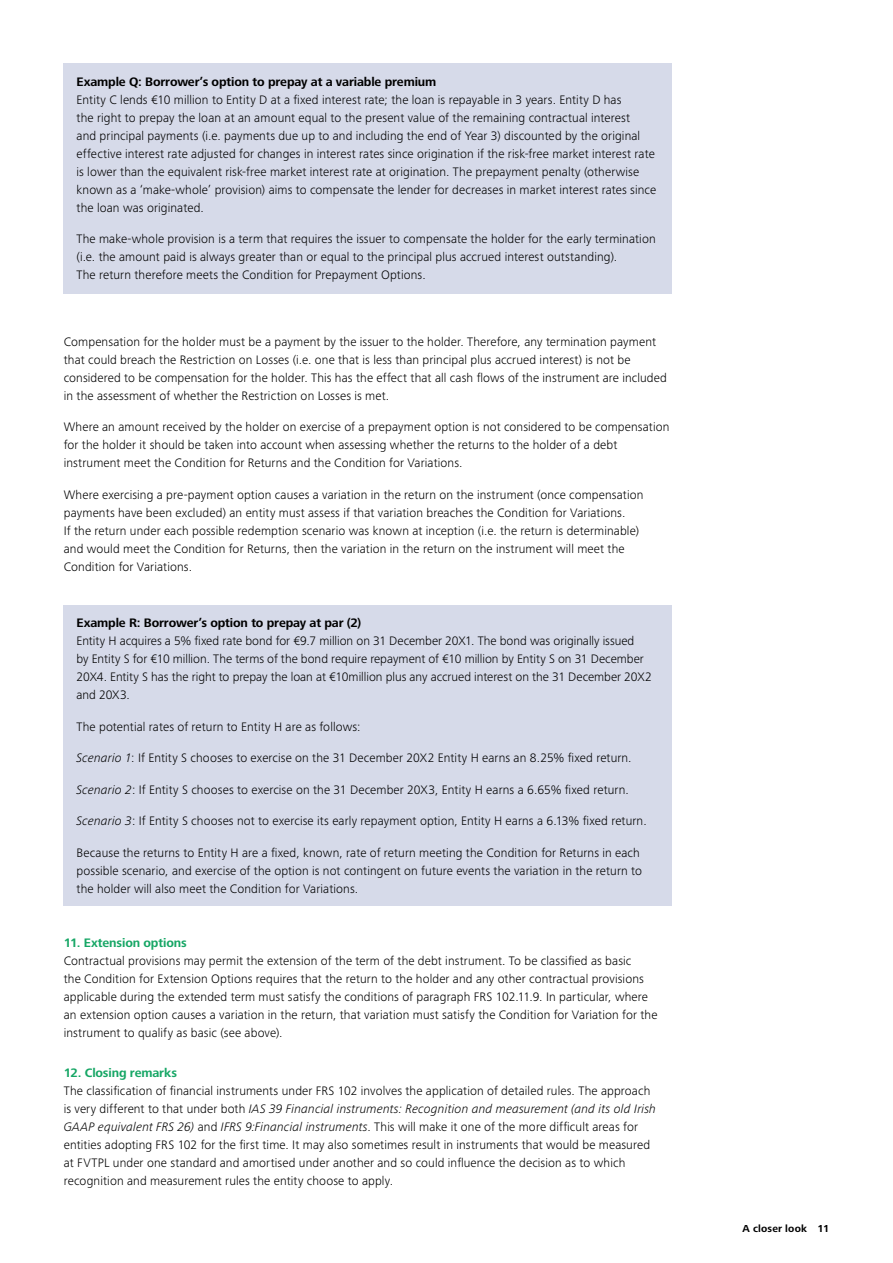
<style>
.page{position:relative;width:893px;height:1263px;background:#fff}
.page>*{position:absolute;margin:0;border:0;box-sizing:border-box;transform-origin:0 0}
.t1{font:300 12.75px/18px "Frutiger Next Pro";letter-spacing:.01em;color:#000}
.t2{font:700 12.75px "Frutiger Next Pro";letter-spacing:-.01em;color:#000}
.t3{font:700 12.75px "Frutiger Next Pro";letter-spacing:-.01em;color:#16a665}
.t4{font:700 10.5px "Frutiger Next Pro";letter-spacing:.015em;color:#000}
.s1{font-style:italic}
</style>
<div class="page">
<div style="left:64px;top:64px;width:608px;height:230px;background:#d6dae9"></div>
<div style="left:64px;top:605px;width:608px;height:300px;background:#d6dae9"></div>
<p class="t2" style="left:77px;top:74px;width:361px">Example Q: Borrower’s option to prepay at a variable premium</p>
<p class="t1" style="left:77px;top:90px;width:581px">Entity C lends €10 million to Entity D at a fixed interest rate; the loan is repayable in 3 years. Entity D has<br>the right to prepay the loan at an amount equal to the present value of the remaining contractual interest<br>and principal payments (i.e. payments due up to and including the end of Year 3) discounted by the original effective interest rate adjusted for changes in interest rates since origination if the risk-free market interest rate is lower than the equivalent risk-free market interest rate at origination. The prepayment penalty (otherwise known as a ‘make-whole’ provision) aims to compensate the lender for decreases in market interest rates since the loan was originated.</p>
<p class="t1" style="left:77px;top:230px;width:581px">The make-whole provision is a term that requires the issuer to compensate the holder for the early termination (i.e. the amount paid is always greater than or equal to the principal plus accrued interest outstanding).<br>The return therefore meets the Condition for Prepayment Options.</p>
<p class="t1" style="left:64px;top:332px;width:605px">Compensation for the holder must be a payment by the issuer to the holder. Therefore, any termination payment that could breach the Restriction on Losses (i.e. one that is less than principal plus accrued interest) is not be considered to be compensation for the holder. This has the effect that all cash flows of the instrument are included in the assessment of whether the Restriction on Losses is met.</p>
<p class="t1" style="left:64px;top:418px;width:607px">Where an amount received by the holder on exercise of a prepayment option is not considered to be compensation for the holder it should be taken into account when assessing whether the returns to the holder of a debt instrument meet the Condition for Returns and the Condition for Variations.</p>
<p class="t1" style="left:64px;top:485px;width:581px">Where exercising a pre-payment option causes a variation in the return on the instrument (once compensation payments have been excluded) an entity must assess if that variation breaches the Condition for Variations.<br>If the return under each possible redemption scenario was known at inception (i.e. the return is determinable) and would meet the Condition for Returns, then the variation in the return on the instrument will meet the Condition for Variations.</p>
<p class="t2" style="left:77px;top:615px;width:286px">Example R: Borrower’s option to prepay at par (2)</p>
<p class="t1" style="left:77px;top:632px;width:577px">Entity H acquires a 5% fixed rate bond for €9.7 million on 31 December 20X1. The bond was originally issued<br>by Entity S for €10 million. The terms of the bond require repayment of €10 million by Entity S on 31 December 20X4. Entity S has the right to prepay the loan at €10million plus any accrued interest on the 31 December 20X2 and 20X3.</p>
<p class="t1" style="left:77px;top:717px;width:285px">The potential rates of return to Entity H are as follows:</p>
<p class="t1" style="left:77px;top:749px;width:557px"><span class="s1">Scenario 1</span>: If Entity S chooses to exercise on the 31 December 20X2 Entity H earns an 8.25% fixed return.</p>
<p class="t1" style="left:77px;top:780px;width:554px"><span class="s1">Scenario 2</span>: If Entity S chooses to exercise on the 31 December 20X3, Entity H earns a 6.65% fixed return.</p>
<p class="t1" style="left:77px;top:812px;width:572px"><span class="s1">Scenario 3</span>: If Entity S chooses not to exercise its early repayment option, Entity H earns a 6.13% fixed return.</p>
<p class="t1" style="left:77px;top:843px;width:567px">Because the returns to Entity H are a fixed, known, rate of return meeting the Condition for Returns in each possible scenario, and exercise of the option is not contingent on future events the variation in the return to the holder will also meet the Condition for Variations.</p>
<p class="t3" style="left:64px;top:935px;width:124px">11. Extension options</p>
<p class="t1" style="left:64px;top:952px;width:595px">Contractual provisions may permit the extension of the term of the debt instrument. To be classified as basic<br>the Condition for Extension Options requires that the return to the holder and any other contractual provisions applicable during the extended term must satisfy the conditions of paragraph FRS 102.11.9. In particular, where an extension option causes a variation in the return, that variation must satisfy the Condition for Variation for the instrument to qualify as basic (see above).</p>
<p class="t3" style="left:64px;top:1065px;width:115px">12. Closing remarks</p>
<p class="t1" style="left:64px;top:1082px;width:594px">The classification of financial instruments under FRS 102 involves the application of detailed rules. The approach is very different to that under both <span class="s1">IAS 39 Financial instruments: Recognition and measurement (and its old Irish GAAP equivalent FRS 26)</span> and <span class="s1">IFRS 9:Financial instruments</span>. This will make it one of the more difficult areas for entities adopting FRS 102 for the first time. It may also sometimes result in instruments that would be measured at FVTPL under one standard and amortised under another and so could influence the decision as to which recognition and measurement rules the entity choose to apply.</p>
<p class="t4" style="left:743px;top:1222px;width:88px">A closer look 11</p>
</div>
